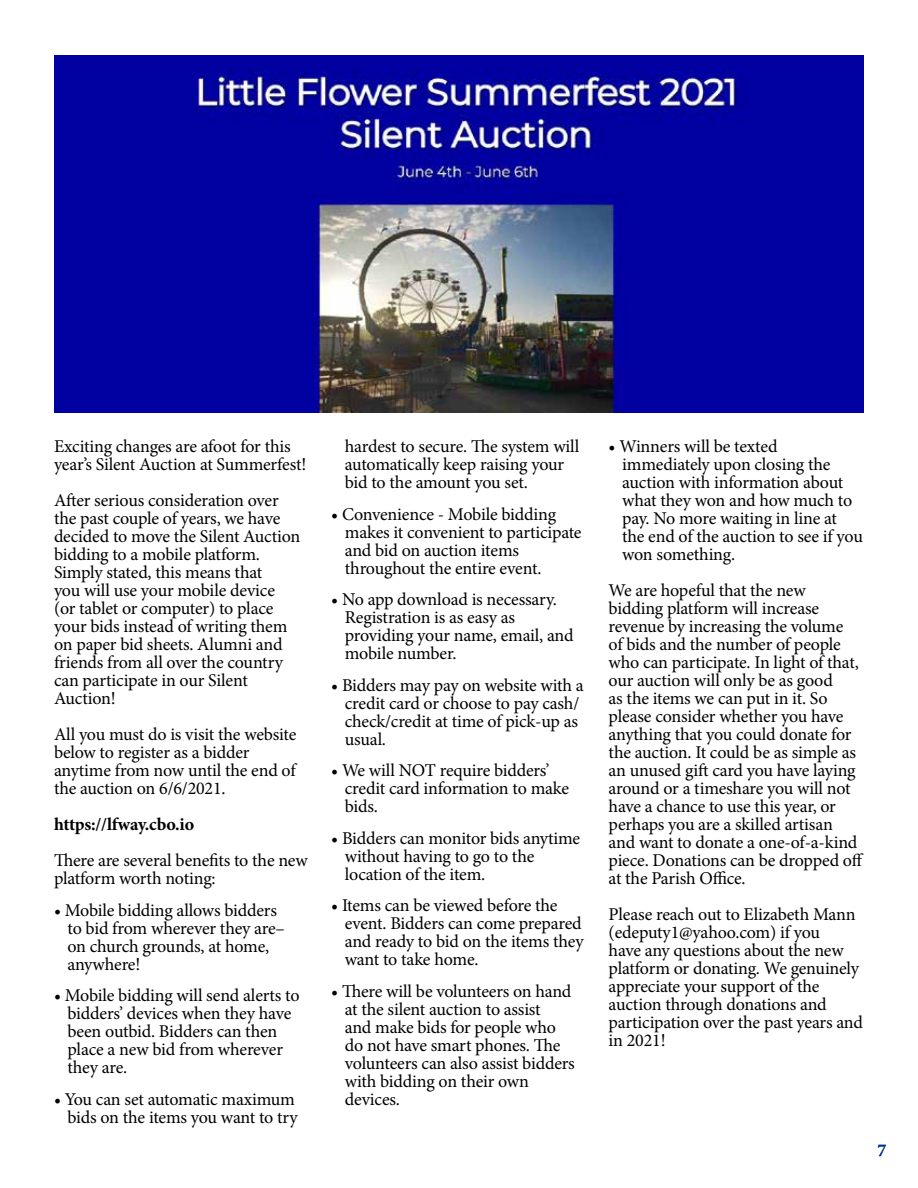
<style>
.page{position:relative;width:918px;height:1188px;background:#fff}
.page>*{position:absolute;margin:0;border:0;box-sizing:border-box;transform-origin:0 0}
.t1{font:18px/18px "Minion Pro";letter-spacing:-.015em;color:#000}
.t2{font:700 18px "Minion Pro";letter-spacing:-.01em;color:#000}
.t3{font:600 18px "Minion Pro";color:#003595}
</style>
<div class="page">
<img style="left:54px;top:55px;width:810px;height:358px">
<p class="t1" style="left:54px;top:438px;width:254px">Exciting changes are afoot for this year’s Silent Auction at Summerfest!</p>
<p class="t1" style="left:54px;top:492px;width:248px">After serious consideration over the past couple of years, we have decided to move the Silent Auction bidding to a mobile platform.<br>Simply stated, this means that<br>you will use your mobile device (or tablet or computer) to place your bids instead of writing them on paper bid sheets. Alumni and friends from all over the country can participate in our Silent<br>Auction!</p>
<p class="t1" style="left:54px;top:726px;width:244px">All you must do is visit the website below to register as a bidder anytime from now until the end of the auction on 6/6/2021.</p>
<p class="t2" style="left:54px;top:812px;width:142px">https://lfway.cbo.io</p>
<p class="t1" style="left:54px;top:852px;width:255px">There are several benefits to the new platform worth noting:</p>
<p class="t1" style="left:68px;top:901px;width:219px;text-indent:-14px">• Mobile bidding allows bidders to bid from wherever they are– on church grounds, at home, anywhere!</p>
<p class="t1" style="left:68px;top:987px;width:234px;text-indent:-14px">• Mobile bidding will send alerts to bidders’ devices when they have been outbid. Bidders can then place a new bid from wherever they are.</p>
<p class="t1" style="left:54px;top:1090px;width:245px;text-align:right">• You can set automatic maximum bids on the items you want to try</p>
<p class="t1" style="left:345px;top:438px;width:236px">hardest to secure. The system will automatically keep raising your bid to the amount you set.</p>
<p class="t1" style="left:345px;top:505px;width:238px;text-indent:-14px">• Convenience - Mobile bidding makes it convenient to participate and bid on auction items throughout the entire event.</p>
<p class="t1" style="left:345px;top:591px;width:230px;text-indent:-14px">• No app download is necessary.<br>Registration is as easy as providing your name, email, and mobile number.</p>
<p class="t1" style="left:345px;top:676px;width:241px;text-indent:-14px">• Bidders may pay on website with a credit card or choose to pay cash/ check/credit at time of pick-up as usual.</p>
<p class="t1" style="left:345px;top:762px;width:226px;text-indent:-14px">• We will NOT require bidders’ credit card information to make bids.</p>
<p class="t1" style="left:345px;top:829px;width:237px;text-indent:-14px">• Bidders can monitor bids anytime without having to go to the location of the item.</p>
<p class="t1" style="left:345px;top:897px;width:240px;text-indent:-14px">• Items can be viewed before the event. Bidders can come prepared and ready to bid on the items they want to take home.</p>
<p class="t1" style="left:345px;top:982px;width:231px;text-indent:-14px">• There will be volunteers on hand at the silent auction to assist<br>and make bids for people who do not have smart phones. The volunteers can also assist bidders with bidding on their own devices.</p>
<p class="t1" style="left:622px;top:438px;width:242px;text-indent:-14px">• Winners will be texted immediately upon closing the auction with information about what they won and how much to pay. No more waiting in line at the end of the auction to see if you won something.</p>
<p class="t1" style="left:609px;top:582px;width:256px">We are hopeful that the new bidding platform will increase revenue by increasing the volume<br>of bids and the number of people who can participate. In light of that, our auction will only be as good<br>as the items we can put in it. So please consider whether you have anything that you could donate for the auction. It could be as simple as an unused gift card you have laying around or a timeshare you will not have a chance to use this year, or perhaps you are a skilled artisan and want to donate a one-of-a-kind piece. Donations can be dropped off at the Parish Office.</p>
<p class="t1" style="left:609px;top:906px;width:256px">Please reach out to Elizabeth Mann (edeputy1@yahoo.com) if you<br>have any questions about the new platform or donating. We genuinely appreciate your support of the auction through donations and participation over the past years and in 2021!</p>
<p class="t3" style="left:878px;top:1137px;width:10px">7</p>
</div>
